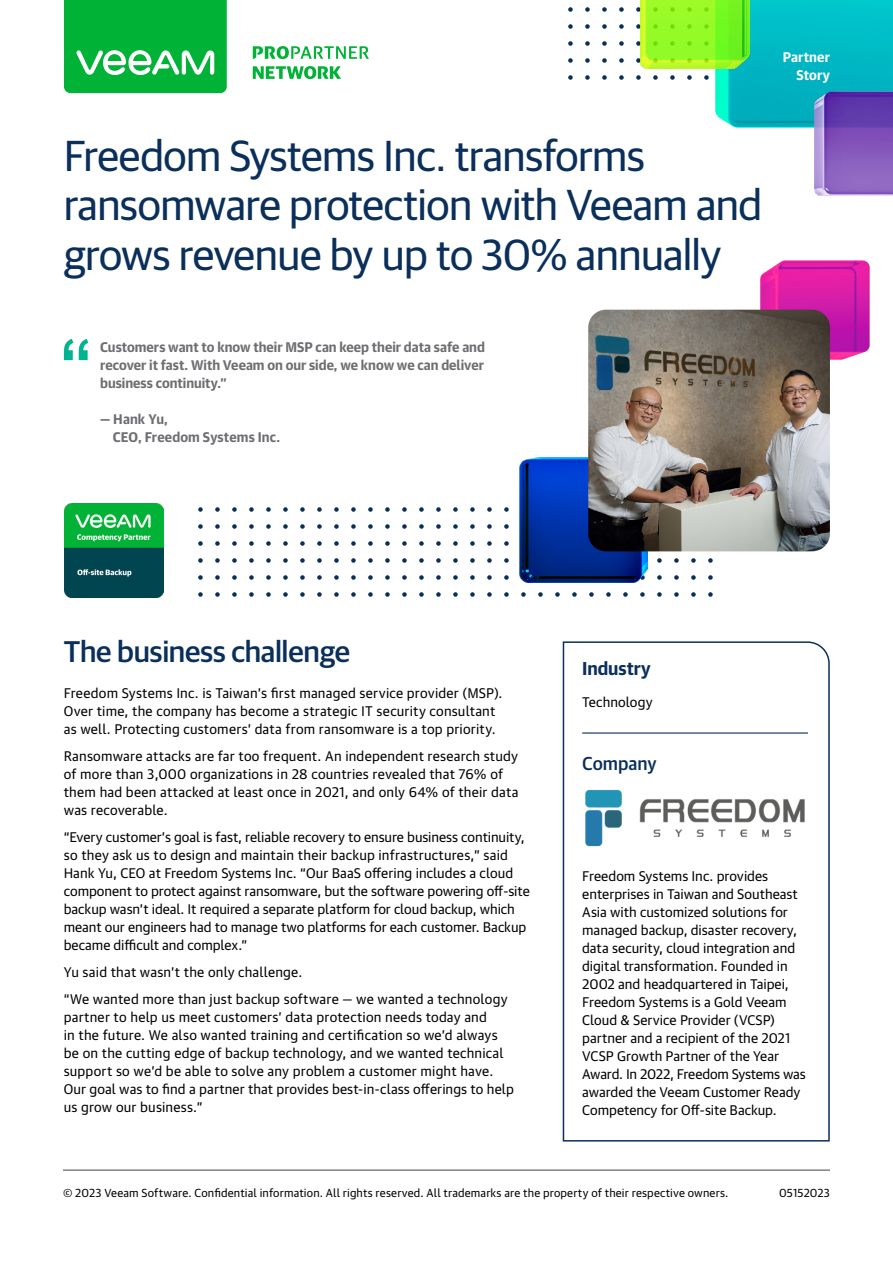
<style>
.page{position:relative;width:893px;height:1263px;background:#fff}
.page>*{position:absolute;margin:0;border:0;box-sizing:border-box;transform-origin:0 0}
.t1{font:700 72px "Arial";color:#00b492;scale:.9 1}
.t2{font:43.5px/49.5px "Guardian Sans Cy";letter-spacing:-.015em;color:#0a2f5b}
.t3{font:500 30px "Guardian Sans Cy";letter-spacing:-.01em;color:#0a2f5b}
.t4{font:700 18px "Guardian Text Sans Cy";letter-spacing:-.005em;color:#0a2f5b}
.t5{font:500 18px "Guardian Text Sans Cy";letter-spacing:-.005em;color:#0a2f5b}
.t6{font:13.5px/18px "Guardian Text Sans Cy";letter-spacing:.01em;color:#000}
.t7{font:700 13.5px/18px "Guardian Text Sans Cy";color:#6d6e71;text-align:justify}
.t8{font:700 13.5px/18px "Guardian Text Sans Cy";letter-spacing:.01em;color:#fff;text-align:right}
.t9{font:11.25px "Guardian Text Sans Cy";letter-spacing:.015em;color:#000}
</style>
<div class="page">
<hr style="left:63px;top:1169px;width:767px;height:2px;background:#808285">
<svg style="left:64px;top:0;width:163px;height:93px"></svg>
<svg style="left:253px;top:46px;width:116px;height:13px"></svg>
<svg style="left:253px;top:66px;width:88px;height:13px"></svg>
<img style="left:761px;top:260px;width:109px;height:99px">
<svg style="left:568px;top:7px;width:141px;height:73px"></svg>
<img style="left:715px;top:0;width:178px;height:127px">
<svg style="left:198px;top:507px;width:515px;height:90px"></svg>
<svg style="left:562px;top:641px;width:268px;height:501px"></svg>
<img style="left:64px;top:504px;width:100px;height:94px">
<img style="left:640px;top:0;width:109px;height:69px">
<img style="left:814px;top:91px;width:79px;height:104px">
<img style="left:519px;top:458px;width:129px;height:124px">
<img style="left:588px;top:310px;width:242px;height:241px">
<h2 class="t2" style="left:64px;top:128px;width:700px">Freedom Systems Inc. transforms ransomware protection with Veeam and grows revenue by up to 30% annually</h2>
<p class="t8" style="left:783px;top:47px;width:49px">Partner<br>Story</p>
<h1 class="t1" style="left:60px;top:315px;width:37px">“</h1>
<p class="t7" style="left:100px;top:337px;width:386px">Customers want to know their MSP can keep their data safe and recover it fast. With Veeam on our side, we know we can deliver business continuity.”</p>
<p class="t7" style="left:113px;top:409px;width:169px;text-indent:-13px">— Hank Yu,<br>CEO, Freedom Systems Inc.</p>
<h3 class="t3" style="left:64px;top:630px;width:288px">The business challenge</h3>
<p class="t6" style="left:64px;top:683px;width:440px">Freedom Systems Inc. is Taiwan’s first managed service provider (MSP).<br>Over time, the company has become a strategic IT security consultant as well. Protecting customers’ data from ransomware is a top priority.</p>
<p class="t6" style="left:64px;top:746px;width:456px">Ransomware attacks are far too frequent. An independent research study of more than 3,000 organizations in 28 countries revealed that 76% of them had been attacked at least once in 2021, and only 64% of their data was recoverable.</p>
<p class="t6" style="left:64px;top:827px;width:467px">“Every customer’s goal is fast, reliable recovery to ensure business continuity, so they ask us to design and maintain their backup infrastructures,” said Hank Yu, CEO at Freedom Systems Inc. “Our BaaS offering includes a cloud component to protect against ransomware, but the software powering off-site backup wasn’t ideal. It required a separate platform for cloud backup, which meant our engineers had to manage two platforms for each customer. Backup became difficult and complex.”</p>
<p class="t6" style="left:64px;top:957px;width:445px;line-height:27px">Yu said that wasn’t the only challenge.<br>“We wanted more than just backup software — we wanted a technology</p>
<p class="t6" style="left:64px;top:1007px;width:452px">partner to help us meet customers’ data protection needs today and<br>in the future. We also wanted training and certification so we’d always be on the cutting edge of backup technology, and we wanted technical support so we’d be able to solve any problem a customer might have.<br>Our goal was to find a partner that provides best-in-class offerings to help us grow our business.”</p>
<h3 class="t4" style="left:582px;top:653px;width:70px">Industry</h3>
<p class="t6" style="left:582px;top:691px;width:72px">Technology</p>
<h3 class="t5" style="left:582px;top:748px;width:76px">Company</h3>
<p class="t6" style="left:582px;top:866px;width:225px">Freedom Systems Inc. provides enterprises in Taiwan and Southeast Asia with customized solutions for managed backup, disaster recovery, data security, cloud integration and digital transformation. Founded in 2002 and headquartered in Taipei, Freedom Systems is a Gold Veeam Cloud &amp; Service Provider (VCSP) partner and a recipient of the 2021<br>VCSP Growth Partner of the Year Award. In 2022, Freedom Systems was awarded the Veeam Customer Ready Competency for Off-site Backup.</p>
<p class="t9" style="left:63px;top:1184px;width:667px">© 2023 Veeam Software. Confidential information. All rights reserved. All trademarks are the property of their respective owners.</p>
<p class="t9" style="left:779px;top:1184px;width:52px">05152023</p>
</div>
